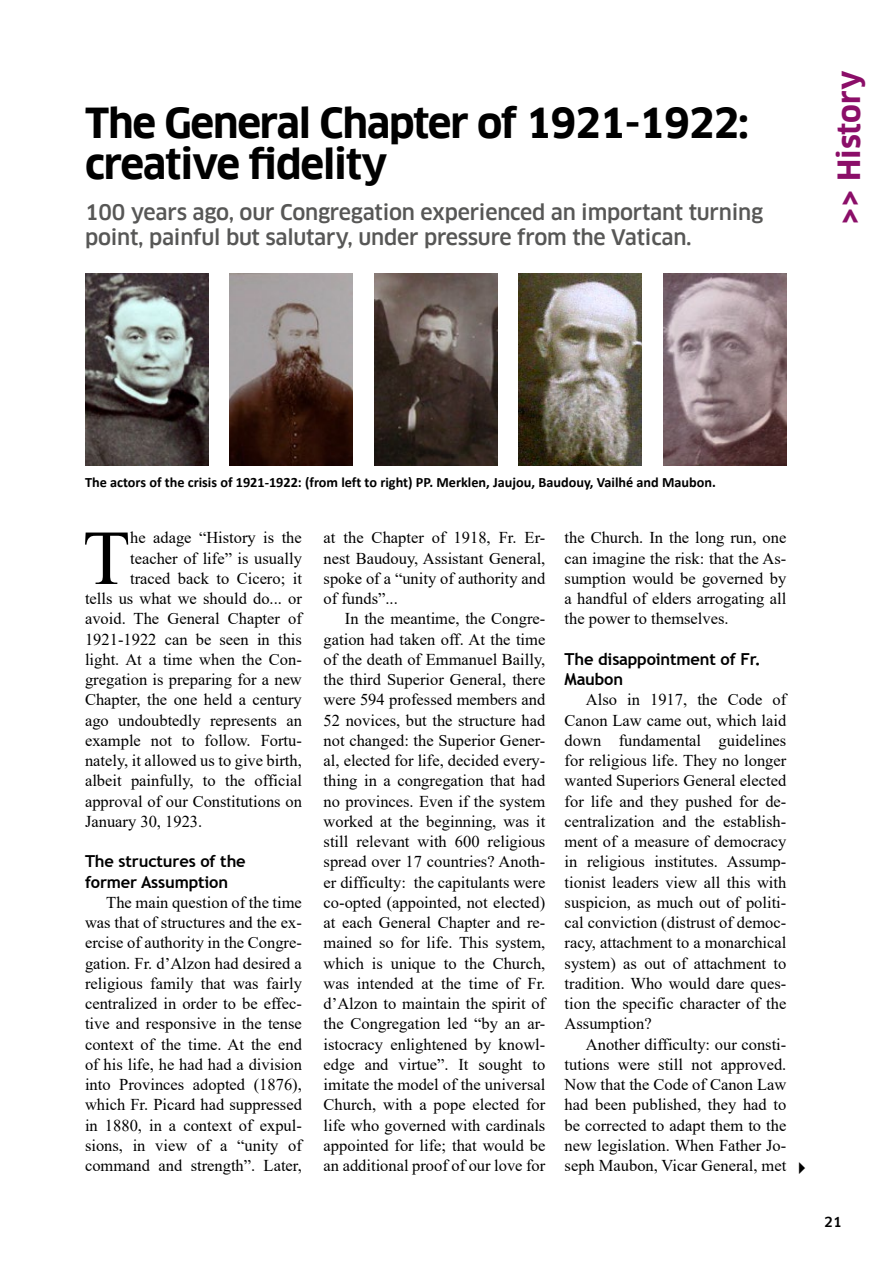
<style>
.page{position:relative;width:893px;height:1263px;background:#fff}
.page>*{position:absolute;margin:0;border:0;box-sizing:border-box;transform-origin:0 0}
.t1{font:77.7px "Times New Roman";color:#000}
.t2{font:700 40.5px/40.5px "Clan";letter-spacing:-.03em;color:#000}
.t3{font:700 30px "Clan";color:#8b0e68}
.t4{font:500 21px/25.5px "Clan";letter-spacing:-.01em;color:#575756}
.t5{font:16.5px/20.2px "Times New Roman";color:#000;text-align:justify}
.t6{font:700 16.5px/20.2px "Trebuchet MS";letter-spacing:-.01em;color:#000}
.t7{font:700 14.25px "Calibri";color:#000}
.t8{font:500 13.5px "Clan";color:#000}
</style>
<div class="page">
<img style="left:85px;top:274px;width:123px;height:192px">
<img style="left:230px;top:274px;width:123px;height:192px">
<img style="left:374px;top:274px;width:123px;height:192px">
<img style="left:519px;top:274px;width:123px;height:192px">
<img style="left:663px;top:274px;width:123px;height:192px">
<h2 class="t2" style="left:85px;top:103px;width:666px">The General Chapter of 1921-1922: creative fidelity</h2>
<p class="t4" style="left:85px;top:199px;width:680px">100 years ago, our Congregation experienced an important turning point, painful but salutary, under pressure from the Vatican.</p>
<h3 class="t3" style="left:832px;top:225px;width:156px;rotate:-90deg">&gt;&gt; History</h3>
<p class="t7" style="left:85px;top:472px;width:632px">The actors of the crisis of 1921-1922: (from left to right) PP. Merklen, Jaujou, Baudouy, Vailhé and Maubon.</p>
<h1 class="t1" style="left:83px;top:503px;width:49px">T</h1>
<p class="t5" style="left:130px;top:527px;width:173px">he adage “History is the</p>
<p class="t5" style="left:130px;top:547px;width:173px">teacher of life” is usually</p>
<p class="t5" style="left:130px;top:568px;width:173px">traced back to Cicero; it</p>
<p class="t5" style="left:85px;top:588px;width:218px">tells us what we should do... or</p>
<p class="t5" style="left:85px;top:608px;width:218px">avoid. The General Chapter of</p>
<p class="t5" style="left:85px;top:628px;width:218px">1921-1922 can be seen in this</p>
<p class="t5" style="left:85px;top:649px;width:218px">light. At a time when the Con-</p>
<p class="t5" style="left:85px;top:669px;width:218px">gregation is preparing for a new</p>
<p class="t5" style="left:85px;top:689px;width:218px">Chapter, the one held a century</p>
<p class="t5" style="left:85px;top:709px;width:218px">ago undoubtedly represents an</p>
<p class="t5" style="left:85px;top:730px;width:218px">example not to follow. Fortu-</p>
<p class="t5" style="left:85px;top:750px;width:218px">nately, it allowed us to give birth,</p>
<p class="t5" style="left:85px;top:770px;width:218px">albeit painfully, to the official</p>
<p class="t5" style="left:85px;top:790px;width:218px">approval of our Constitutions on</p>
<p class="t5" style="left:85px;top:811px;width:119px">January 30, 1923.</p>
<p class="t6" style="left:85px;top:851px;width:162px">The structures of the former Assumption</p>
<p class="t5" style="left:85px;top:892px;width:218px;text-indent:21px">The main question of the time was that of structures and the ex&shy;ercise of authority in the Congre&shy;gation. Fr. d’Alzon had desired a religious family that was fairly centralized in order to be effec&shy;tive and responsive in the tense context of the time. At the end of his life, he had had a division into Provinces adopted (1876), which Fr. Picard had suppressed in 1880, in a context of expul&shy;sions, in view of a “unity of command and strength”. Later,</p>
<p class="t5" style="left:324px;top:527px;width:223px">at the Chapter of 1918, Fr. Er&shy;nest Baudouy, Assistant General, spoke of a “unity of authority and of funds”...</p>
<p class="t5" style="left:324px;top:608px;width:223px;text-indent:21px">In the meantime, the Congre&shy;gation had taken off. At the time of the death of Emmanuel Bailly, the third Superior General, there were 594 professed members and 52 novices, but the structure had not changed: the Superior Gener&shy;al, elected for life, decided every&shy;thing in a congregation that had no provinces. Even if the system worked at the beginning, was it still relevant with 600 religious spread over 17 countries? Anoth&shy;er difficulty: the capitulants were co-opted (appointed, not elected) at each General Chapter and re&shy;mained so for life. This system, which is unique to the Church, was intended at the time of Fr. d’Alzon to maintain the spirit of the Congregation led “by an ar&shy;istocracy enlightened by knowl&shy;edge and virtue”. It sought to imitate the model of the universal Church, with a pope elected for life who governed with cardinals appointed for life; that would be an additional proof of our love for</p>
<p class="t5" style="left:565px;top:527px;width:223px">the Church. In the long run, one can imagine the risk: that the As&shy;sumption would be governed by a handful of elders arrogating all the power to themselves.</p>
<p class="t6" style="left:565px;top:649px;width:198px">The disappointment of Fr.<br>Maubon</p>
<p class="t5" style="left:565px;top:689px;width:223px;text-indent:21px">Also in 1917, the Code of Canon Law came out, which laid down fundamental guidelines for religious life. They no longer wanted Superiors General elected for life and they pushed for de&shy;centralization and the establish&shy;ment of a measure of democracy in religious institutes. Assump&shy;tionist leaders view all this with suspicion, as much out of politi&shy;cal conviction (distrust of democ&shy;racy, attachment to a monarchical system) as out of attachment to tradition. Who would dare ques&shy;tion the specific character of the Assumption?</p>
<p class="t5" style="left:565px;top:1033px;width:223px;text-indent:21px">Another difficulty: our consti&shy;tutions were still not approved.<br>Now that the Code of Canon Law had been published, they had to be corrected to adapt them to the new legislation. When Father Jo&shy;seph Maubon, Vicar General, met</p>
<p class="t8" style="left:824px;top:1214px;width:19px">21</p>
</div>
